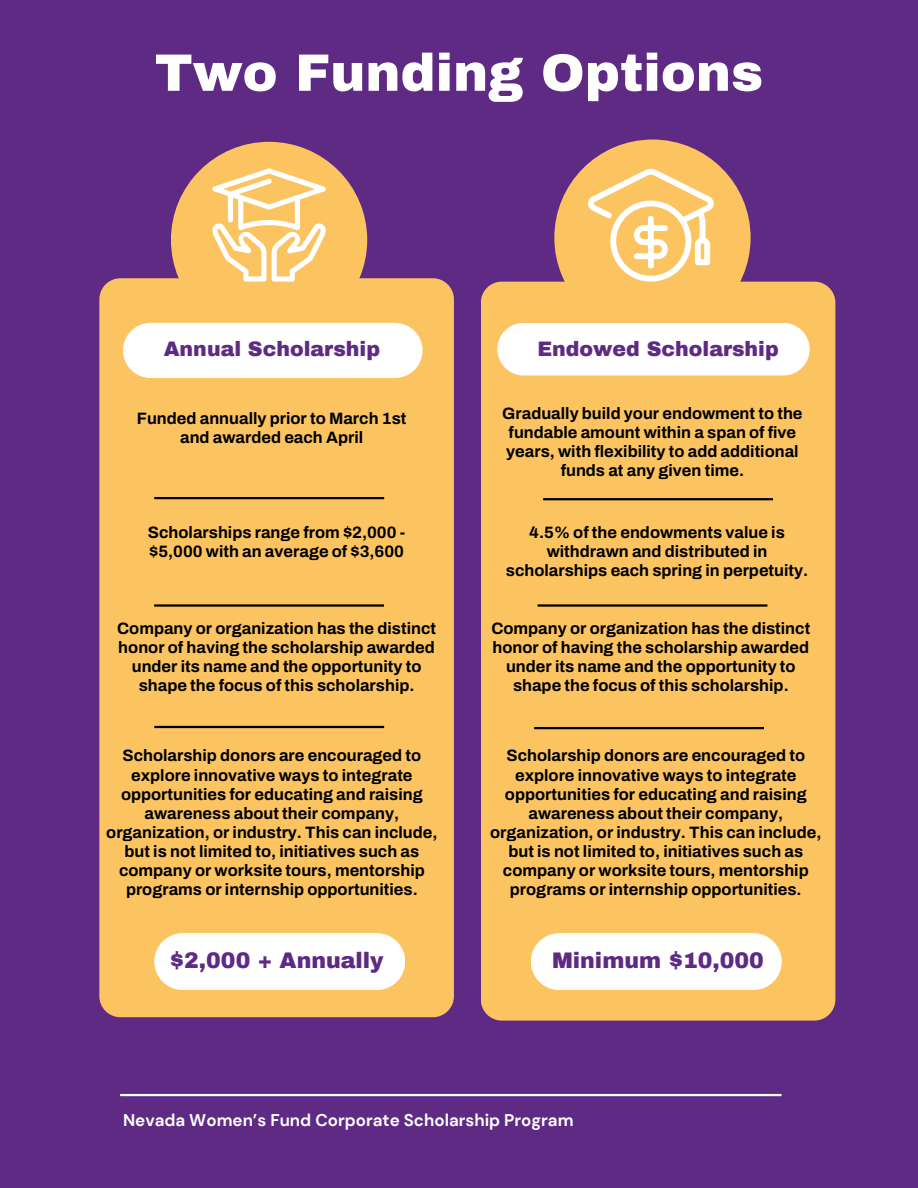
<style>
.page{position:relative;width:918px;height:1188px;background:#5e2a84}
.page>*{position:absolute;margin:0;border:0;box-sizing:border-box;transform-origin:0 0}
.t1{font:900 52.65px "Archivo";color:#fff}
.t2{font:900 22.05px "Archivo";color:#5e2a84}
.t3{font:900 20.55px "Archivo";color:#5e2a84}
.t4{font:700 16.95px "DM Sans";color:#fff}
.t5{font:700 16.5px/19px "Archivo";color:#000;text-align:center}
</style>
<div class="page">
<div style="left:99px;top:278px;width:355px;height:739px;background:#fcc461;border-radius:21px"></div>
<div style="left:481px;top:282px;width:354px;height:739px;background:#fcc461;border-radius:21px"></div>
<div style="left:171px;top:142px;width:196px;height:196px;background:#fcc461;border-radius:50%"></div>
<div style="left:554px;top:140px;width:197px;height:196px;background:#fcc461;border-radius:50%"></div>
<div style="left:123px;top:323px;width:300px;height:55px;background:#fff;border-radius:28px"></div>
<div style="left:497px;top:323px;width:313px;height:52px;background:#fff;border-radius:26px"></div>
<div style="left:154px;top:933px;width:251px;height:57px;background:#fff;border-radius:28px"></div>
<div style="left:531px;top:933px;width:251px;height:57px;background:#fff;border-radius:28px"></div>
<hr style="left:154px;top:497px;width:230px;height:2px;background:#000">
<hr style="left:543px;top:498px;width:230px;height:2px;background:#000">
<hr style="left:154px;top:604px;width:230px;height:3px;background:#000">
<hr style="left:534px;top:727px;width:230px;height:2px;background:#000">
<hr style="left:121px;top:1094px;width:660px;height:2px;background:#fff">
<svg style="left:588px;top:168px;width:126px;height:114px"></svg>
<hr style="left:154px;top:726px;width:230px;height:2px;background:#000">
<hr style="left:538px;top:604px;width:229px;height:3px;background:#000">
<svg style="left:212px;top:168px;width:114px;height:114px"></svg>
<h1 class="t1" style="left:155px;top:40px;width:610px">Two Funding Options</h1>
<p class="t3" style="left:164px;top:337px;width:218px">Annual Scholarship</p>
<p class="t3" style="left:537px;top:337px;width:243px">Endowed Scholarship</p>
<p class="t5" style="left:137px;top:409px;width:271px">Funded annually prior to March 1st and awarded each April</p>
<p class="t5" style="left:148px;top:522px;width:259px;text-align:left">Scholarships range from $2,000 - $5,000 with an average of $3,600</p>
<p class="t5" style="left:117px;top:618px;width:320px">Company or organization has the distinct honor of having the scholarship awarded under its name and the opportunity to shape the focus of this scholarship.</p>
<p class="t5" style="left:106px;top:746px;width:333px">Scholarship donors are encouraged to explore innovative ways to integrate opportunities for educating and raising awareness about their company, organization, or industry. This can include, but is not limited to, initiatives such as company or worksite tours, mentorship programs or internship opportunities.</p>
<p class="t5" style="left:502px;top:404px;width:302px">Gradually build your endowment to the fundable amount within a span of five years, with flexibility to add additional funds at any given time.</p>
<p class="t5" style="left:506px;top:522px;width:304px">4.5% of the endowments value is withdrawn and distributed in scholarships each spring in perpetuity.</p>
<p class="t5" style="left:491px;top:618px;width:320px">Company or organization has the distinct honor of having the scholarship awarded under its name and the opportunity to shape the focus of this scholarship.</p>
<p class="t5" style="left:490px;top:746px;width:333px">Scholarship donors are encouraged to explore innovative ways to integrate opportunities for educating and raising awareness about their company, organization, or industry. This can include, but is not limited to, initiatives such as company or worksite tours, mentorship programs or internship opportunities.</p>
<h2 class="t2" style="left:170px;top:947px;width:216px">$2,000 + Annually</h2>
<h2 class="t2" style="left:552px;top:947px;width:213px">Minimum $10,000</h2>
<p class="t4" style="left:123px;top:1110px;width:452px">Nevada Women’s Fund Corporate Scholarship Program</p>
</div>
